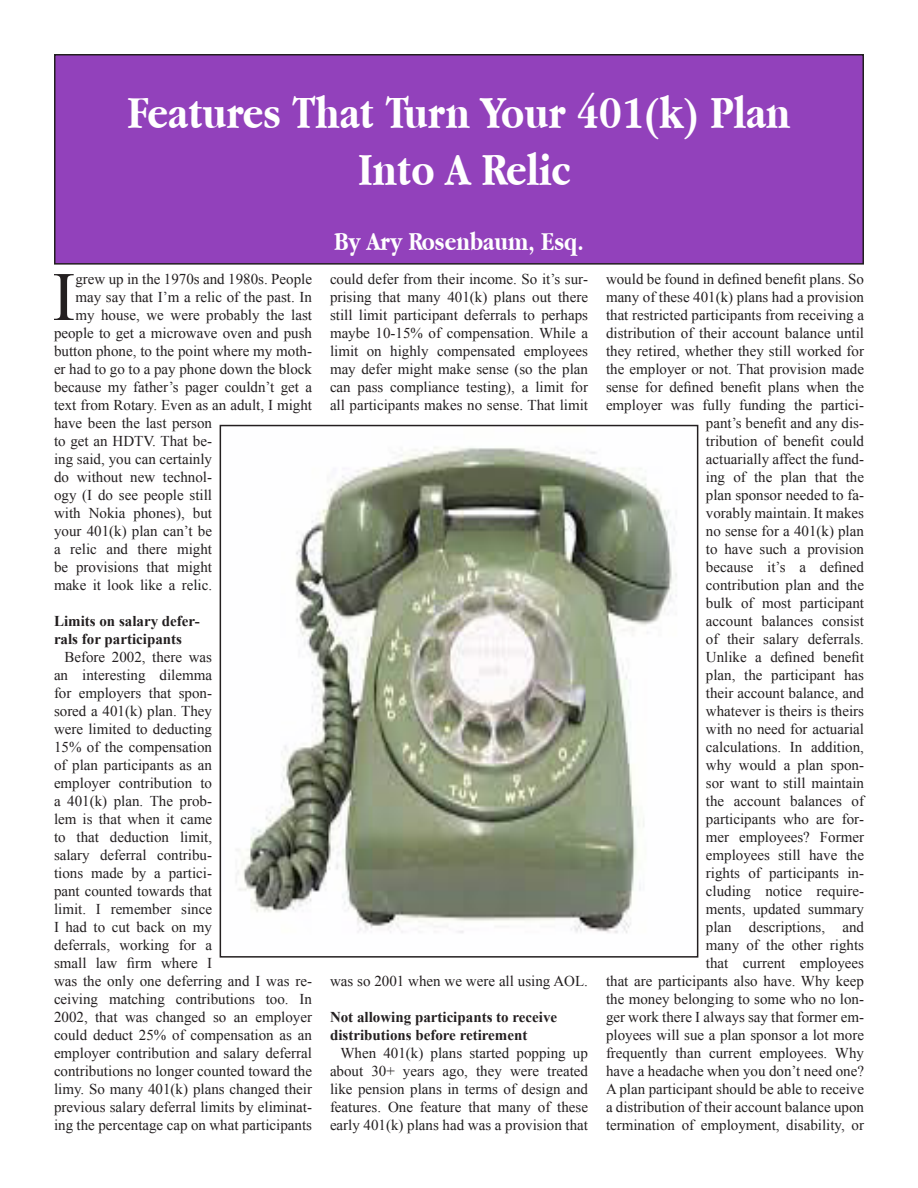
<style>
.page{position:relative;width:918px;height:1188px;background:#fff}
.page>*{position:absolute;margin:0;border:0;box-sizing:border-box;transform-origin:0 0}
.t1{font:69.3px "Times New Roman";color:#231f20}
.t2{font:700 48px "Apple Garamond";color:#fff}
.t3{font:700 27px "Apple Garamond";color:#fff}
.t4{font:15px/18px "Times New Roman";color:#231f20;text-align:justify}
.t5{font:700 15px/18px "Times New Roman";color:#231f20}
</style>
<div class="page">
<div style="left:55px;top:55px;width:808px;height:209px;background:#9241bb"></div>
<div style="left:54px;top:54px;width:810px;height:211px;border:2px solid #231f20"></div>
<img style="left:236px;top:447px;width:441px;height:486px">
<div style="left:220px;top:425px;width:478px;height:533px;border:2px solid #231f20"></div>
<p class="t2" style="left:127px;top:86px;width:665px">Features That Turn Your 401(k) Plan</p>
<p class="t2" style="left:358px;top:143px;width:214px">Into A Relic</p>
<p class="t1" style="left:52px;top:250px;width:25px">I</p>
<p class="t4" style="left:75px;top:270px;width:238px">grew up in the 1970s and 1980s. People</p>
<p class="t4" style="left:75px;top:288px;width:238px">may say that I’m a relic of the past. In</p>
<p class="t4" style="left:75px;top:306px;width:238px">my house, we were probably the last</p>
<p class="t4" style="left:54px;top:324px;width:260px">people to get a microwave oven and push</p>
<p class="t4" style="left:54px;top:342px;width:259px">button phone, to the point where my moth-</p>
<p class="t4" style="left:54px;top:360px;width:260px">er had to go to a pay phone down the block</p>
<p class="t4" style="left:54px;top:378px;width:260px">because my father’s pager couldn’t get a</p>
<p class="t4" style="left:54px;top:396px;width:260px">text from Rotary. Even as an adult, I might</p>
<p class="t4" style="left:54px;top:414px;width:160px">have been the last person</p>
<p class="t4" style="left:54px;top:432px;width:160px">to get an HDTV. That be-</p>
<p class="t4" style="left:54px;top:450px;width:160px">ing said, you can certainly</p>
<p class="t4" style="left:54px;top:468px;width:160px">do without new technol-</p>
<p class="t4" style="left:54px;top:486px;width:160px">ogy (I do see people still</p>
<p class="t4" style="left:54px;top:504px;width:160px">with Nokia phones), but</p>
<p class="t4" style="left:54px;top:522px;width:160px">your 401(k) plan can’t be</p>
<p class="t4" style="left:54px;top:540px;width:160px">a relic and there might</p>
<p class="t4" style="left:54px;top:558px;width:160px">be provisions that might</p>
<p class="t4" style="left:54px;top:576px;width:160px">make it look like a relic.</p>
<p class="t5" style="left:54px;top:612px;width:147px">Limits on salary defer&shy;rals for participants</p>
<p class="t4" style="left:54px;top:648px;width:260px;text-align:left;text-indent:10px">Before 2002, there was<br>an interesting dilemma<br>for employers that spon-<br>sored a 401(k) plan. They<br>were limited to deducting<br>15% of the compensation<br>of plan participants as an<br>employer contribution to<br>a 401(k) plan. The prob-<br>lem is that when it came<br>to that deduction limit,<br>salary deferral contribu-<br>tions made by a partici-<br>pant counted towards that<br>limit. I remember since<br>I had to cut back on my<br>deferrals, working for a<br>small law firm where I<br>was the only one deferring and I was re&shy;ceiving matching contributions too. In<br>2002, that was changed so an employer could deduct 25% of compensation as an employer contribution and salary deferral contributions no longer counted toward the limy. So many 401(k) plans changed their previous salary deferral limits by eliminat&shy;ing the percentage cap on what participants</p>
<p class="t3" style="left:334px;top:226px;width:251px">By Ary Rosenbaum, Esq.</p>
<p class="t4" style="left:330px;top:270px;width:260px">could defer from their income. So it’s sur&shy;prising that many 401(k) plans out there still limit participant deferrals to perhaps maybe 10-15% of compensation. While a limit on highly compensated employees may defer might make sense (so the plan can pass compliance testing), a limit for all participants makes no sense. That limit</p>
<p class="t4" style="left:330px;top:972px;width:259px">was so 2001 when we were all using AOL.</p>
<p class="t5" style="left:330px;top:1008px;width:229px">Not allowing participants to receive distributions before retirement</p>
<p class="t4" style="left:330px;top:1044px;width:260px;text-indent:10px">When 401(k) plans started popping up about 30+ years ago, they were treated like pension plans in terms of design and features. One feature that many of these early 401(k) plans had was a provision that</p>
<p class="t4" style="left:606px;top:270px;width:260px;text-align:right">would be found in defined benefit plans. So many of these 401(k) plans had a provision that restricted participants from receiving a distribution of their account balance until they retired, whether they still worked for the employer or not. That provision made sense for defined benefit plans when the employer was fully funding the partici&shy;pant’s benefit and any dis-<br>tribution of benefit could<br>actuarially affect the fund-<br>ing of the plan that the<br>plan sponsor needed to fa-<br>vorably maintain. It makes<br>no sense for a 401(k) plan<br>to have such a provision<br>because it’s a defined<br>contribution plan and the<br>bulk of most participant<br>account balances consist<br>of their salary deferrals.<br>Unlike a defined benefit<br>plan, the participant has<br>their account balance, and<br>whatever is theirs is theirs<br>with no need for actuarial<br>calculations. In addition,<br>why would a plan spon-<br>sor want to still maintain<br>the account balances of<br>participants who are for-<br>mer employees? Former<br>employees still have the<br>rights of participants in-<br>cluding notice require-<br>ments, updated summary<br>plan descriptions, and<br>many of the other rights<br>that current employees<br>that are participants also have. Why keep the money belonging to some who no lon&shy;ger work there I always say that former em&shy;ployees will sue a plan sponsor a lot more frequently than current employees. Why have a headache when you don’t need one?<br>A plan participant should be able to receive a distribution of their account balance upon termination of employment, disability, or</p>
</div>
